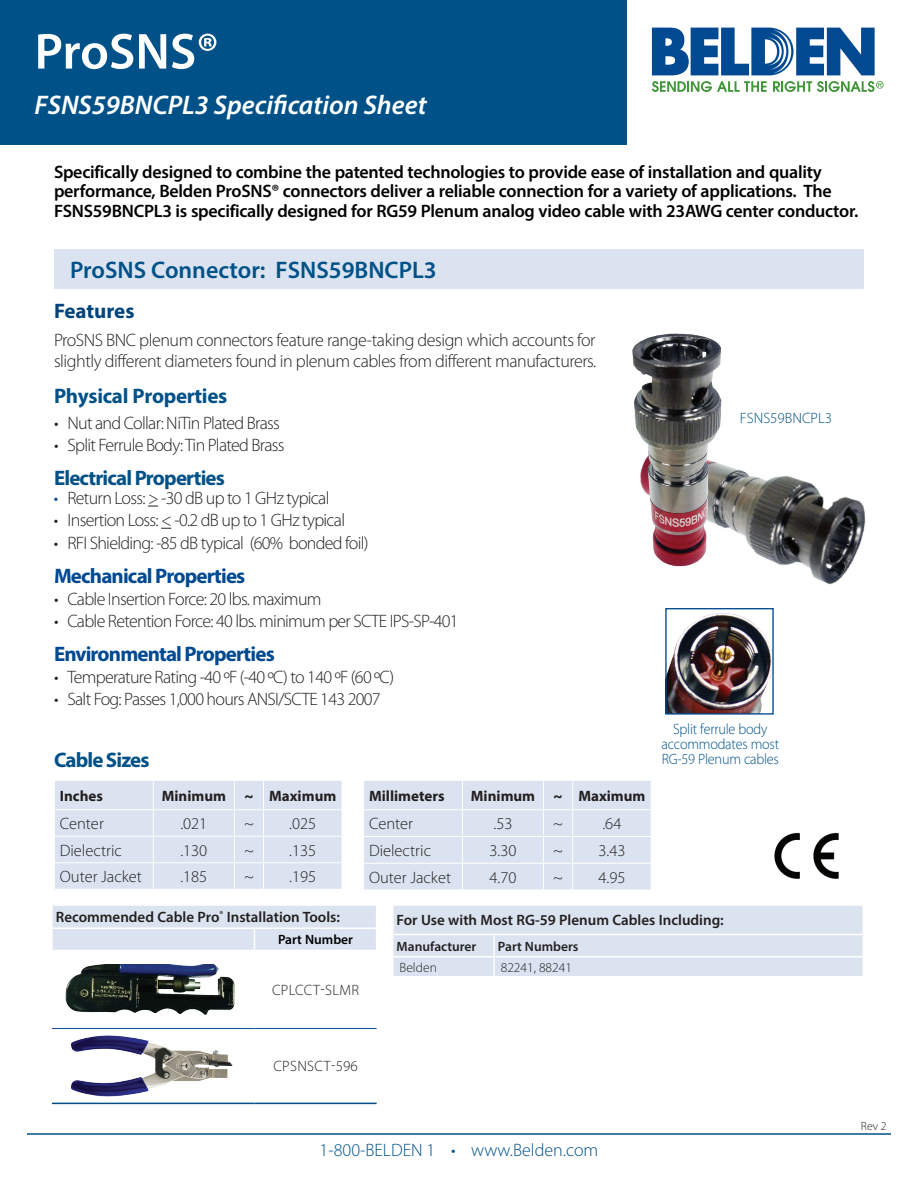
<style>
.page{position:relative;width:918px;height:1188px;background:#fff}
.page>*{position:absolute;margin:0;border:0;box-sizing:border-box;transform-origin:0 0}
.t1{font:600 51px "Myriad Pro";color:#fff}
.t2{font:italic 600 27px "Myriad Pro";color:#fff}
.t3{font:600 24px "Myriad Pro";color:#005187}
.t4{font:700 21px "Myriad Pro";letter-spacing:-.04em;color:#014990}
.t5{font:700 21px "Myriad Pro";letter-spacing:-.04em;color:#005187}
.t6{font:700 21px "Myriad Pro";letter-spacing:-.015em;color:#005187}
.t7{font:700 21px "Myriad Pro";color:#00447b}
.t8{font:300 18px/21px "Myriad Pro";letter-spacing:-.04em;color:#231f20}
.t9{font:600 18px/19.5px "Myriad Pro";letter-spacing:-.015em;color:#000}
.t10{font:300 18px "Myriad Pro";color:#005187}
.t11{font:300 16.5px "Myriad Pro";color:#231f20}
.t12{font:600 15px "Myriad Pro";color:#231f20}
.t13{font:300 15px/15px "Myriad Pro";letter-spacing:-.015em;color:#005187;text-align:center;scale:.95 1}
.t14{font:700 15px "Myriad Pro";color:#231f20}
.t15{font:300 15px "Myriad Pro";letter-spacing:.02em;color:#231f20}
.t16{font:300 15px "Myriad Pro";letter-spacing:-.015em;color:#005187}
.t17{font:600 13.5px "Myriad Pro";color:#231f20}
.t18{font:300 13.5px "Myriad Pro";color:#231f20}
.t19{font:600 13.5px "Myriad Pro";color:#000}
.t20{font:300 12px "Myriad Pro";color:#231f20}
.s1{color:#014990}
</style>
<div class="page">
<div style="left:0;top:0;width:627px;height:145px;background:#005187"></div>
<svg style="left:652px;top:28px;width:223px;height:47px"></svg>
<svg style="left:652px;top:81px;width:115px;height:11px"></svg>
<svg style="left:773px;top:81px;width:111px;height:11px"></svg>
<hr style="left:27px;top:1133px;width:864px;height:2px;background:#005187">
<div style="left:54px;top:250px;width:810px;height:39px;background:#dae3ef"></div>
<img style="left:737px;top:469px;width:129px;height:116px">
<img style="left:632px;top:333px;width:105px;height:234px">
<img style="left:667px;top:613px;width:105px;height:100px">
<div style="left:665px;top:608px;width:109px;height:107px;border:1px solid #014990"></div>
<svg style="left:393px;top:905px;width:470px;height:71px"></svg>
<hr style="left:52px;top:1028px;width:202px;height:1px;background:#114b8e">
<hr style="left:254px;top:1028px;width:123px;height:1px;background:#114b8e">
<svg style="left:52px;top:905px;width:324px;height:45px"></svg>
<hr style="left:52px;top:1103px;width:202px;height:1px;background:#005187">
<hr style="left:254px;top:1103px;width:123px;height:1px;background:#005187">
<img style="left:71px;top:1036px;width:162px;height:61px">
<img style="left:65px;top:964px;width:170px;height:51px">
<div style="left:55px;top:781px;width:287px;height:108px;background:#dae3ef"></div>
<svg style="left:364px;top:781px;width:287px;height:109px"></svg>
<img style="left:774px;top:832px;width:65px;height:47px">
<h1 class="t1" style="left:35px;top:19px;width:186px">ProSNS®</h1>
<h2 class="t2" style="left:35px;top:87px;width:394px">FSNS59BNCPL3 Specification Sheet</h2>
<p class="t9" style="left:54px;top:161px;width:806px">Specifically designed to combine the patented technologies to provide ease of installation and quality performance, Belden ProSNS® connectors deliver a reliable connection for a variety of applications. The<br>FSNS59BNCPL3 is specifically designed for RG59 Plenum analog video cable with 23AWG center conductor.</p>
<h3 class="t3" style="left:70px;top:255px;width:368px">ProSNS Connector: FSNS59BNCPL3</h3>
<p class="t7" style="left:54px;top:297px;width:82px">Features</p>
<p class="t8" style="left:54px;top:329px;width:544px">ProSNS BNC plenum connectors feature range-taking design which accounts for slightly different diameters found in plenum cables from different manufacturers.</p>
<p class="t6" style="left:54px;top:383px;width:175px">Physical Properties</p>
<p class="t8" style="left:54px;top:412px;width:228px">• Nut and Collar: NiTin Plated Brass</p>
<p class="t8" style="left:54px;top:434px;width:232px">• Split Ferrule Body: Tin Plated Brass</p>
<p class="t5" style="left:54px;top:464px;width:173px">Electrical Properties</p>
<p class="t8" style="left:54px;top:488px;width:277px"><span class="s1">•</span> Return Loss: &gt; -30 dB up to 1 GHz typical</p>
<p class="t8" style="left:54px;top:510px;width:293px">• Insertion Loss: &lt; -0.2 dB up to 1 GHz typical</p>
<p class="t8" style="left:54px;top:532px;width:316px">• RFI Shielding: -85 dB typical (60% bonded foil)</p>
<p class="t4" style="left:54px;top:562px;width:193px">Mechanical Properties</p>
<p class="t8" style="left:54px;top:588px;width:269px">• Cable Insertion Force: 20 lbs. maximum</p>
<p class="t8" style="left:54px;top:610px;width:406px">• Cable Retention Force: 40 lbs. minimum per SCTE IPS-SP-401</p>
<p class="t4" style="left:54px;top:640px;width:222px">Environmental Properties</p>
<p class="t8" style="left:54px;top:666px;width:342px">• Temperature Rating -40 ºF (-40 ºC) to 140 ºF (60 ºC)</p>
<p class="t8" style="left:54px;top:689px;width:328px">• Salt Fog: Passes 1,000 hours ANSI/SCTE 143 2007</p>
<p class="t5" style="left:54px;top:746px;width:97px">Cable Sizes</p>
<p class="t14" style="left:60px;top:786px;width:45px">Inches</p>
<p class="t14" style="left:162px;top:786px;width:176px">Minimum ~ Maximum</p>
<p class="t11" style="left:60px;top:814px;width:46px">Center</p>
<p class="t11" style="left:180px;top:814px;width:29px">.021</p>
<p class="t11" style="left:244px;top:814px;width:11px">~</p>
<p class="t11" style="left:289px;top:814px;width:29px">.025</p>
<p class="t11" style="left:60px;top:840px;width:64px">Dielectric</p>
<p class="t11" style="left:180px;top:840px;width:29px">.130</p>
<p class="t11" style="left:244px;top:840px;width:11px">~</p>
<p class="t11" style="left:289px;top:840px;width:29px">.135</p>
<p class="t11" style="left:60px;top:867px;width:84px">Outer Jacket</p>
<p class="t11" style="left:180px;top:867px;width:29px">.185</p>
<p class="t11" style="left:244px;top:867px;width:11px">~</p>
<p class="t11" style="left:289px;top:867px;width:29px">.195</p>
<p class="t14" style="left:369px;top:786px;width:77px">Millimeters</p>
<p class="t14" style="left:471px;top:786px;width:176px">Minimum ~ Maximum</p>
<p class="t11" style="left:369px;top:814px;width:46px">Center</p>
<p class="t11" style="left:494px;top:814px;width:20px">.53</p>
<p class="t11" style="left:553px;top:814px;width:11px">~</p>
<p class="t11" style="left:602px;top:814px;width:20px">.64</p>
<p class="t11" style="left:369px;top:841px;width:64px">Dielectric</p>
<p class="t11" style="left:490px;top:841px;width:29px">3.30</p>
<p class="t11" style="left:553px;top:841px;width:11px">~</p>
<p class="t11" style="left:598px;top:841px;width:29px">3.43</p>
<p class="t11" style="left:369px;top:867px;width:84px">Outer Jacket</p>
<p class="t11" style="left:490px;top:867px;width:29px">4.70</p>
<p class="t11" style="left:553px;top:867px;width:11px">~</p>
<p class="t11" style="left:598px;top:867px;width:29px">4.95</p>
<p class="t16" style="left:740px;top:409px;width:94px">FSNS59BNCPL3</p>
<p class="t13" style="left:662px;top:721px;width:125px">Split ferrule body accommodates most<br>RG-59 Plenum cables</p>
<p class="t12" style="left:56px;top:908px;width:286px">Recommended Cable Pro<sup>®</sup> Installation Tools:</p>
<p class="t19" style="left:278px;top:931px;width:76px">Part Number</p>
<p class="t15" style="left:272px;top:981px;width:89px">CPLCCT-SLMR</p>
<p class="t15" style="left:273px;top:1057px;width:86px">CPSNSCT-596</p>
<p class="t12" style="left:397px;top:911px;width:329px">For Use with Most RG-59 Plenum Cables Including:</p>
<p class="t17" style="left:397px;top:938px;width:81px">Manufacturer</p>
<p class="t17" style="left:498px;top:938px;width:82px">Part Numbers</p>
<p class="t18" style="left:400px;top:959px;width:39px">Belden</p>
<p class="t18" style="left:501px;top:959px;width:73px">82241, 88241</p>
<p class="t10" style="left:320px;top:1139px;width:280px">1-800-BELDEN 1 • www.Belden.com</p>
<p class="t20" style="left:861px;top:1119px;width:27px">Rev 2</p>
</div>
